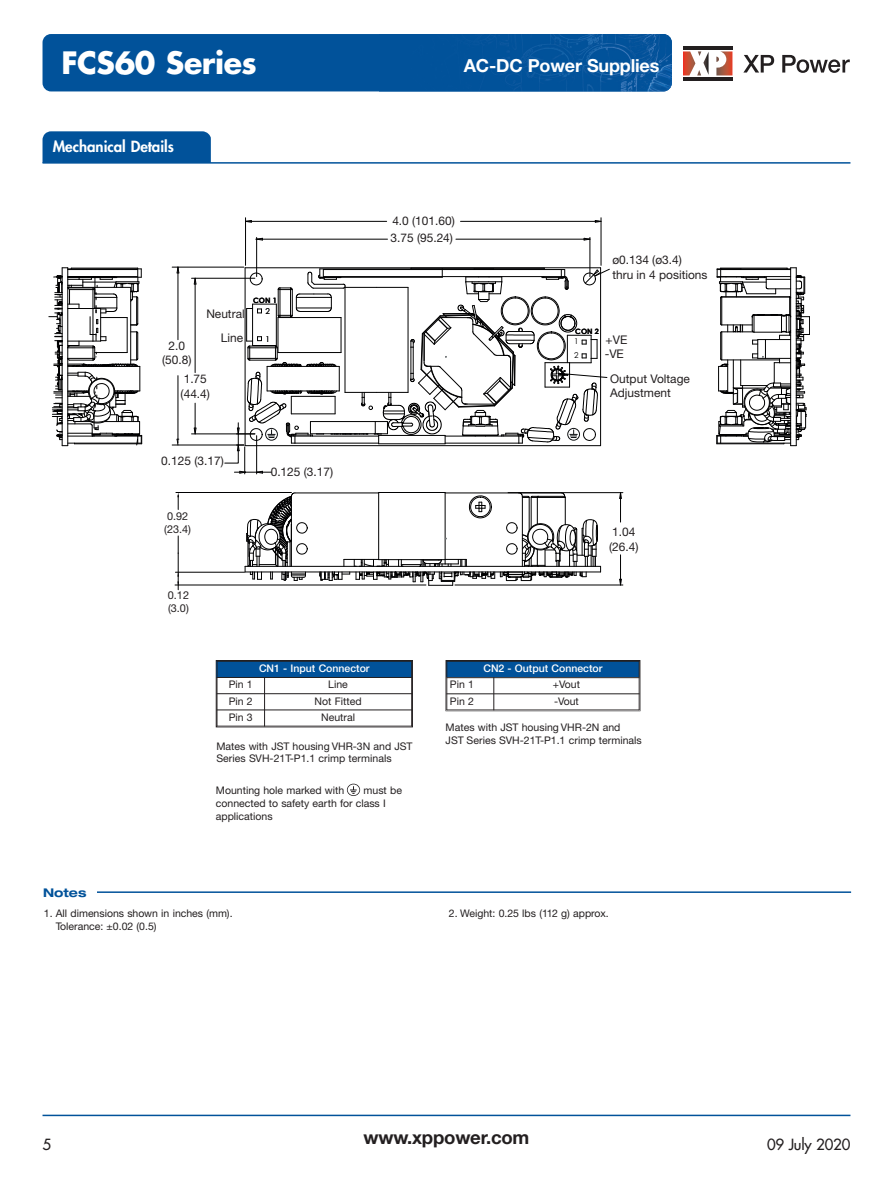
<style>
.page{position:relative;width:893px;height:1187px;background:#fff}
.page>*{position:absolute;margin:0;border:0;box-sizing:border-box;transform-origin:0 0}
.t1{font:700 30px "Futura LT";letter-spacing:-.015em;color:#fff}
.t2{font:700 18.6px "Helvetica Neue LT";letter-spacing:-.01em;color:#231f20}
.t3{font:700 18px "Helvetica Neue LT";letter-spacing:-.01em;color:#fff}
.t4{font:800 15px "Futura LT";color:#fff}
.t5{font:15px "Futura LT";letter-spacing:-.01em;color:#231f20}
.t6{font:700 expanded 12px "Helvetica Neue LT";color:#01529a}
.t7{font:11.85px/14.2px "Helvetica Neue LT";color:#231f20}
.t8{font:10.95px/13px "Helvetica Neue LT";color:#231f20}
.t9{font:10.5px/12.6px "Helvetica Neue CE";color:#231f20}
.t10{font:500 10.5px "Helvetica Neue LT";color:#fff}
.t11{font:8.1px/13.8px "Century Gothic";color:#000001}
.t12{font:700 7.35px "Century Gothic";letter-spacing:.005em;color:#000001}
</style>
<div class="page">
<hr style="left:172px;top:267px;width:72px;height:1px;background:#000001">
<hr style="left:601px;top:218px;width:1px;height:47px;background:#000001">
<hr style="left:246px;top:221px;width:141px;height:1px;background:#000001">
<hr style="left:460px;top:221px;width:139px;height:1px;background:#000001">
<hr style="left:245px;top:218px;width:1px;height:47px;background:#000001">
<svg style="left:246px;top:220px;width:6px;height:3px"></svg>
<hr style="left:256px;top:239px;width:131px;height:1px;background:#000001">
<hr style="left:456px;top:239px;width:134px;height:1px;background:#000001">
<hr style="left:590px;top:237px;width:1px;height:39px;background:#000001">
<hr style="left:256px;top:237px;width:1px;height:39px;background:#000001">
<svg style="left:595px;top:220px;width:6px;height:3px"></svg>
<hr style="left:455px;top:584px;width:168px;height:1px;background:#000001">
<hr style="left:175px;top:584px;width:251px;height:1px;background:#000001">
<hr style="left:508px;top:492px;width:115px;height:1px;background:#000001">
<hr style="left:620px;top:492px;width:1px;height:30px;background:#000001">
<svg style="left:619px;top:554px;width:3px;height:31px"></svg>
<svg style="left:619px;top:492px;width:3px;height:7px"></svg>
<hr style="left:192px;top:433px;width:63px;height:1px;background:#000001">
<hr style="left:192px;top:278px;width:63px;height:1px;background:#000001">
<hr style="left:195px;top:278px;width:1px;height:94px;background:#000001">
<svg style="left:194px;top:403px;width:2px;height:31px"></svg>
<hr style="left:172px;top:444px;width:72px;height:1px;background:#000001">
<hr style="left:178px;top:267px;width:1px;height:73px;background:#000001">
<hr style="left:178px;top:375px;width:1px;height:68px;background:#000001">
<svg style="left:177px;top:266px;width:2px;height:8px"></svg>
<hr style="left:245px;top:267px;width:356px;height:1px;background:#000001">
<svg style="left:716px;top:267px;width:94px;height:179px"></svg>
<svg style="left:49px;top:267px;width:93px;height:179px"></svg>
<hr style="left:245px;top:566px;width:356px;height:1px;background:#000001">
<hr style="left:245px;top:571px;width:356px;height:1px;background:#000001">
<hr style="left:295px;top:492px;width:84px;height:1px;background:#000001">
<svg style="left:245px;top:492px;width:63px;height:89px"></svg>
<svg style="left:319px;top:492px;width:282px;height:94px"></svg>
<svg style="left:224px;top:268px;width:386px;height:206px"></svg>
<hr style="left:175px;top:572px;width:70px;height:1px;background:#000001">
<hr style="left:176px;top:492px;width:115px;height:1px;background:#000001">
<svg style="left:178px;top:536px;width:1px;height:17px"></svg>
<svg style="left:177px;top:493px;width:2px;height:16px"></svg>
<svg style="left:177px;top:571px;width:1px;height:15px"></svg>
<hr style="left:178px;top:553px;width:1px;height:36px;background:#000001">
<svg style="left:743px;top:55px;width:31px;height:18px"></svg>
<svg style="left:782px;top:55px;width:68px;height:18px"></svg>
<hr style="left:683px;top:46px;width:49px;height:3px;background:#231f20">
<svg style="left:683px;top:51px;width:26px;height:24px"></svg>
<svg style="left:716px;top:51px;width:16px;height:24px"></svg>
<hr style="left:683px;top:77px;width:49px;height:3px;background:#231f20">
<div style="left:43px;top:34px;width:629px;height:57px;background:#01529a;border-radius:9px"></div>
<img style="left:494px;top:34px;width:178px;height:57px">
<hr style="left:43px;top:1114px;width:807px;height:2px;background:#01529a">
<div style="left:43px;top:131px;width:168px;height:31px;background:#01529a"></div>
<hr style="left:43px;top:891px;width:808px;height:1px;background:#01529a">
<div style="left:43px;top:882px;width:54px;height:20px;background:#fff"></div>
<hr style="left:43px;top:162px;width:807px;height:2px;background:#01529a">
<div style="left:446px;top:660px;width:193px;height:17px;background:#01529a"></div>
<hr style="left:446px;top:660px;width:1px;height:50px;background:#231f20">
<hr style="left:493px;top:677px;width:1px;height:33px;background:#231f20">
<hr style="left:639px;top:660px;width:1px;height:50px;background:#231f20">
<hr style="left:446px;top:660px;width:193px;height:1px;background:#231f20">
<hr style="left:446px;top:677px;width:193px;height:1px;background:#231f20">
<hr style="left:446px;top:693px;width:193px;height:1px;background:#231f20">
<hr style="left:446px;top:709px;width:193px;height:1px;background:#231f20">
<div style="left:216px;top:660px;width:197px;height:67px;border:1px solid #231f20"></div>
<div style="left:217px;top:660px;width:195px;height:17px;background:#01529a"></div>
<hr style="left:217px;top:660px;width:1px;height:66px;background:#231f20">
<hr style="left:264px;top:677px;width:1px;height:49px;background:#231f20">
<hr style="left:411px;top:660px;width:1px;height:66px;background:#231f20">
<hr style="left:217px;top:660px;width:195px;height:1px;background:#231f20">
<hr style="left:217px;top:677px;width:195px;height:1px;background:#231f20">
<hr style="left:217px;top:693px;width:195px;height:1px;background:#231f20">
<hr style="left:217px;top:709px;width:195px;height:1px;background:#231f20">
<hr style="left:217px;top:725px;width:195px;height:1px;background:#231f20">
<div style="left:347px;top:783px;width:13px;height:13px;border:2px solid #231f20;border-radius:50%"></div>
<svg style="left:350px;top:786px;width:7px;height:8px"></svg>
<h1 class="t1" style="left:61px;top:43px;width:197px">FCS60 Series</h1>
<h3 class="t3" style="left:464px;top:54px;width:197px">AC-DC Power Supplies</h3>
<h3 class="t4" style="left:53px;top:136px;width:123px">Mechanical Details</h3>
<p class="t7" style="left:206px;top:301px;width:40px;line-height:23.9px;text-align:right">Neutral<br>Line</p>
<p class="t7" style="left:162px;top:338px;width:31px;text-align:center">2.0 (50.8)</p>
<p class="t7" style="left:181px;top:372px;width:31px">1.75 (44.4)</p>
<p class="t12" style="left:253px;top:294px;width:25px">CON 1</p>
<p class="t11" style="left:265px;top:304px;width:6px">2</p>
<p class="t11" style="left:265px;top:331px;width:6px">1</p>
<p class="t7" style="left:392px;top:213px;width:64px">4.0 (101.60)</p>
<p class="t7" style="left:390px;top:230px;width:64px">3.75 (95.24)</p>
<p class="t7" style="left:161px;top:453px;width:64px">0.125 (3.17)</p>
<p class="t8" style="left:164px;top:509px;width:28px">0.92 (23.4)</p>
<p class="t8" style="left:168px;top:588px;width:23px">0.12 (3.0)</p>
<p class="t7" style="left:271px;top:464px;width:64px">0.125 (3.17)</p>
<p class="t10" style="left:259px;top:662px;width:112px">CN1 - Input Connector</p>
<p class="t7" style="left:612px;top:253px;width:97px">ø0.134 (ø3.4)<br>thru in 4 positions</p>
<p class="t12" style="left:575px;top:325px;width:25px">CON 2</p>
<p class="t7" style="left:605px;top:332px;width:24px">+VE -VE</p>
<p class="t7" style="left:610px;top:371px;width:81px">Output Voltage<br>Adjustment</p>
<p class="t11" style="left:574px;top:334px;width:6px">1<br>2</p>
<p class="t7" style="left:609px;top:524px;width:31px">1.04 (26.4)</p>
<p class="t10" style="left:483px;top:662px;width:121px">CN2 - Output Connector</p>
<p class="t6" style="left:43px;top:885px;width:45px">Notes</p>
<p class="t9" style="left:229px;top:678px;width:26px">Pin 1</p>
<p class="t9" style="left:328px;top:678px;width:21px">Line</p>
<p class="t9" style="left:229px;top:694px;width:26px">Pin 2</p>
<p class="t9" style="left:315px;top:694px;width:48px">Not Fitted</p>
<p class="t9" style="left:229px;top:710px;width:26px">Pin 3</p>
<p class="t9" style="left:321px;top:710px;width:35px">Neutral</p>
<p class="t9" style="left:216px;top:739px;width:198px">Mates with JST housing VHR-3N and JST<br>Series SVH-21T-P1.1 crimp terminals</p>
<p class="t9" style="left:216px;top:784px;width:188px;text-indent:148px">must be connected to safety earth for class I applications</p>
<p class="t9" style="left:216px;top:784px;width:130px">Mounting hole marked with</p>
<p class="t9" style="left:450px;top:678px;width:26px">Pin 1</p>
<p class="t9" style="left:553px;top:678px;width:29px">+Vout</p>
<p class="t9" style="left:450px;top:694px;width:26px">Pin 2</p>
<p class="t9" style="left:554px;top:694px;width:26px">-Vout</p>
<p class="t9" style="left:446px;top:721px;width:198px">Mates with JST housing VHR-2N and<br>JST Series SVH-21T-P1.1 crimp terminals</p>
<p class="t9" style="left:56px;top:906px;width:178px;text-indent:-12px">1. All dimensions shown in inches (mm).<br>Tolerance: ±0.02 (0.5)</p>
<p class="t9" style="left:449px;top:906px;width:161px">2. Weight: 0.25 lbs (112 g) approx.</p>
<h3 class="t5" style="left:43px;top:1134px;width:10px">5</h3>
<h2 class="t2" style="left:363px;top:1125px;width:167px">www.xppower.com</h2>
<h3 class="t5" style="left:767px;top:1134px;width:85px">09 July 2020</h3>
</div>
